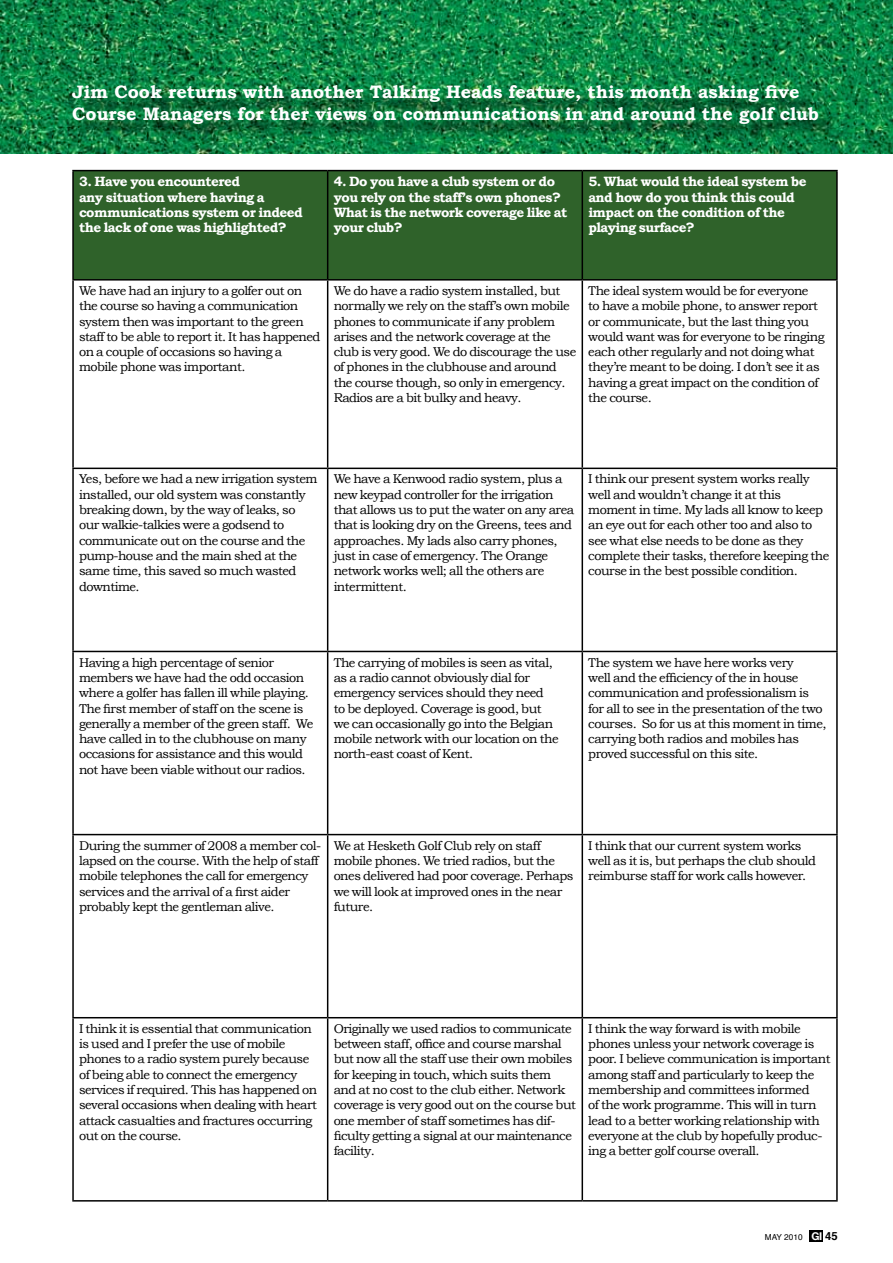
<style>
.page{position:relative;width:893px;height:1263px;background:#fff}
.page>*{position:absolute;margin:0;border:0;box-sizing:border-box;transform-origin:0 0}
.t1{font:700 18px/21.6px "Bookman Old Style";color:#fff}
.t2{font:700 13.5px/15.3px "Bookman Old Style";letter-spacing:-.04em;color:#fff}
.t3{font:12.75px/15.3px "Bookman Old Style";letter-spacing:-.04em;color:#000}
.t4{font:8.25px "Helvetica";color:#000}
.s1{font-family:"Helvetica Neue";font-weight:700;font-size:10.8px;color:#fff}
.s2{font-weight:700;font-size:11.25px}
</style>
<div class="page">
<div style="left:809px;top:1230px;width:14px;height:11px;background:#000"></div>
<img style="left:0;top:0;width:893px;height:153px">
<div style="left:75px;top:88px;width:761px;height:54px;background:#000;opacity:.75"></div>
<div style="left:74px;top:171px;width:762px;height:108px;background:#2f622a"></div>
<hr style="left:72px;top:170px;width:256px;height:1px;background:#000">
<hr style="left:72px;top:171px;width:2px;height:108px;background:#000">
<hr style="left:328px;top:170px;width:254px;height:1px;background:#000">
<hr style="left:327px;top:171px;width:1px;height:108px;background:#000">
<hr style="left:582px;top:170px;width:256px;height:1px;background:#000">
<hr style="left:582px;top:171px;width:1px;height:108px;background:#000">
<hr style="left:836px;top:171px;width:2px;height:108px;background:#000">
<hr style="left:72px;top:279px;width:256px;height:2px;background:#000">
<hr style="left:72px;top:281px;width:2px;height:187px;background:#000">
<hr style="left:328px;top:279px;width:254px;height:2px;background:#000">
<hr style="left:327px;top:281px;width:1px;height:187px;background:#000">
<hr style="left:582px;top:279px;width:256px;height:2px;background:#000">
<hr style="left:582px;top:281px;width:1px;height:187px;background:#000">
<hr style="left:836px;top:281px;width:2px;height:187px;background:#000">
<hr style="left:72px;top:468px;width:256px;height:1px;background:#000">
<hr style="left:72px;top:469px;width:2px;height:182px;background:#000">
<hr style="left:328px;top:468px;width:254px;height:1px;background:#000">
<hr style="left:327px;top:469px;width:1px;height:182px;background:#000">
<hr style="left:582px;top:468px;width:256px;height:1px;background:#000">
<hr style="left:582px;top:469px;width:1px;height:182px;background:#000">
<hr style="left:836px;top:469px;width:2px;height:182px;background:#000">
<hr style="left:72px;top:651px;width:256px;height:1px;background:#000">
<hr style="left:72px;top:652px;width:2px;height:182px;background:#000">
<hr style="left:328px;top:651px;width:254px;height:1px;background:#000">
<hr style="left:327px;top:652px;width:1px;height:182px;background:#000">
<hr style="left:582px;top:651px;width:256px;height:1px;background:#000">
<hr style="left:582px;top:652px;width:1px;height:182px;background:#000">
<hr style="left:836px;top:652px;width:2px;height:182px;background:#000">
<hr style="left:72px;top:834px;width:256px;height:1px;background:#000">
<hr style="left:72px;top:835px;width:2px;height:182px;background:#000">
<hr style="left:328px;top:834px;width:254px;height:1px;background:#000">
<hr style="left:327px;top:835px;width:1px;height:182px;background:#000">
<hr style="left:582px;top:834px;width:256px;height:1px;background:#000">
<hr style="left:582px;top:835px;width:1px;height:182px;background:#000">
<hr style="left:836px;top:835px;width:2px;height:182px;background:#000">
<hr style="left:72px;top:1017px;width:256px;height:1px;background:#000">
<hr style="left:72px;top:1018px;width:2px;height:182px;background:#000">
<hr style="left:328px;top:1017px;width:254px;height:1px;background:#000">
<hr style="left:327px;top:1018px;width:1px;height:182px;background:#000">
<hr style="left:582px;top:1017px;width:256px;height:1px;background:#000">
<hr style="left:582px;top:1018px;width:1px;height:182px;background:#000">
<hr style="left:836px;top:1018px;width:2px;height:182px;background:#000">
<hr style="left:72px;top:1200px;width:256px;height:1px;background:#000">
<hr style="left:328px;top:1200px;width:254px;height:1px;background:#000">
<hr style="left:582px;top:1200px;width:256px;height:1px;background:#000">
<h1 class="t1" style="left:72px;top:81px;width:748px">Jim Cook returns with another Talking Heads feature, this month asking five<br>Course Managers for ther views on communications in and around the golf club</h1>
<p class="t2" style="left:79px;top:174px;width:225px">3. Have you encountered<br>any situation where having a communications system or indeed the lack of one was highlighted?</p>
<p class="t2" style="left:334px;top:174px;width:235px">4. Do you have a club system or do you rely on the staff’s own phones?<br>What is the network coverage like at your club?</p>
<p class="t2" style="left:588px;top:174px;width:220px">5. What would the ideal system be and how do you think this could impact on the condition of the playing surface?</p>
<p class="t3" style="left:79px;top:283px;width:243px">We have had an injury to a golfer out on the course so having a communication system then was important to the green staff to be able to report it. It has happened on a couple of occasions so having a mobile phone was important.</p>
<p class="t3" style="left:334px;top:283px;width:244px">We do have a radio system installed, but normally we rely on the staff’s own mobile phones to communicate if any problem arises and the network coverage at the club is very good. We do discourage the use of phones in the clubhouse and around the course though, so only in emergency.<br>Radios are a bit bulky and heavy.</p>
<p class="t3" style="left:588px;top:283px;width:238px">The ideal system would be for everyone<br>to have a mobile phone, to answer report or communicate, but the last thing you would want was for everyone to be ringing each other regularly and not doing what they’re meant to be doing. I don’t see it as having a great impact on the condition of the course.</p>
<p class="t3" style="left:79px;top:471px;width:240px">Yes, before we had a new irrigation system installed, our old system was constantly breaking down, by the way of leaks, so our walkie-talkies were a godsend to communicate out on the course and the pump-house and the main shed at the same time, this saved so much wasted downtime.</p>
<p class="t3" style="left:334px;top:471px;width:242px">We have a Kenwood radio system, plus a new keypad controller for the irrigation that allows us to put the water on any area that is looking dry on the Greens, tees and approaches. My lads also carry phones, just in case of emergency. The Orange network works well; all the others are intermittent.</p>
<p class="t3" style="left:588px;top:471px;width:243px">I think our present system works really well and wouldn’t change it at this moment in time. My lads all know to keep an eye out for each other too and also to see what else needs to be done as they complete their tasks, therefore keeping the course in the best possible condition.</p>
<p class="t3" style="left:79px;top:655px;width:236px">Having a high percentage of senior members we have had the odd occasion where a golfer has fallen ill while playing.<br>The first member of staff on the scene is generally a member of the green staff. We have called in to the clubhouse on many occasions for assistance and this would not have been viable without our radios.</p>
<p class="t3" style="left:334px;top:655px;width:227px">The carrying of mobiles is seen as vital, as a radio cannot obviously dial for emergency services should they need<br>to be deployed. Coverage is good, but we can occasionally go into the Belgian mobile network with our location on the north-east coast of Kent.</p>
<p class="t3" style="left:588px;top:655px;width:240px">The system we have here works very<br>well and the efficiency of the in house communication and professionalism is for all to see in the presentation of the two courses. So for us at this moment in time, carrying both radios and mobiles has proved successful on this site.</p>
<p class="t3" style="left:79px;top:838px;width:244px">During the summer of 2008 a member col&shy;lapsed on the course. With the help of staff mobile telephones the call for emergency services and the arrival of a first aider probably kept the gentleman alive.</p>
<p class="t3" style="left:334px;top:838px;width:241px">We at Hesketh Golf Club rely on staff mobile phones. We tried radios, but the ones delivered had poor coverage. Perhaps we will look at improved ones in the near future.</p>
<p class="t3" style="left:588px;top:838px;width:229px">I think that our current system works well as it is, but perhaps the club should reimburse staff for work calls however.</p>
<p class="t3" style="left:79px;top:1021px;width:240px">I think it is essential that communication is used and I prefer the use of mobile phones to a radio system purely because of being able to connect the emergency services if required. This has happened on several occasions when dealing with heart attack casualties and fractures occurring out on the course.</p>
<p class="t3" style="left:334px;top:1021px;width:244px">Originally we used radios to communicate between staff, office and course marshal but now all the staff use their own mobiles for keeping in touch, which suits them and at no cost to the club either. Network coverage is very good out on the course but one member of staff sometimes has dif&shy;ficulty getting a signal at our maintenance facility.</p>
<p class="t3" style="left:588px;top:1021px;width:244px">I think the way forward is with mobile phones unless your network coverage is poor. I believe communication is important among staff and particularly to keep the membership and committees informed<br>of the work programme. This will in turn lead to a better working relationship with everyone at the club by hopefully produc&shy;ing a better golf course overall.</p>
<p class="t4" style="left:765px;top:1231px;width:74px">MAY 2010 <span class="s1">GI</span> <span class="s2">45</span></p>
</div>
